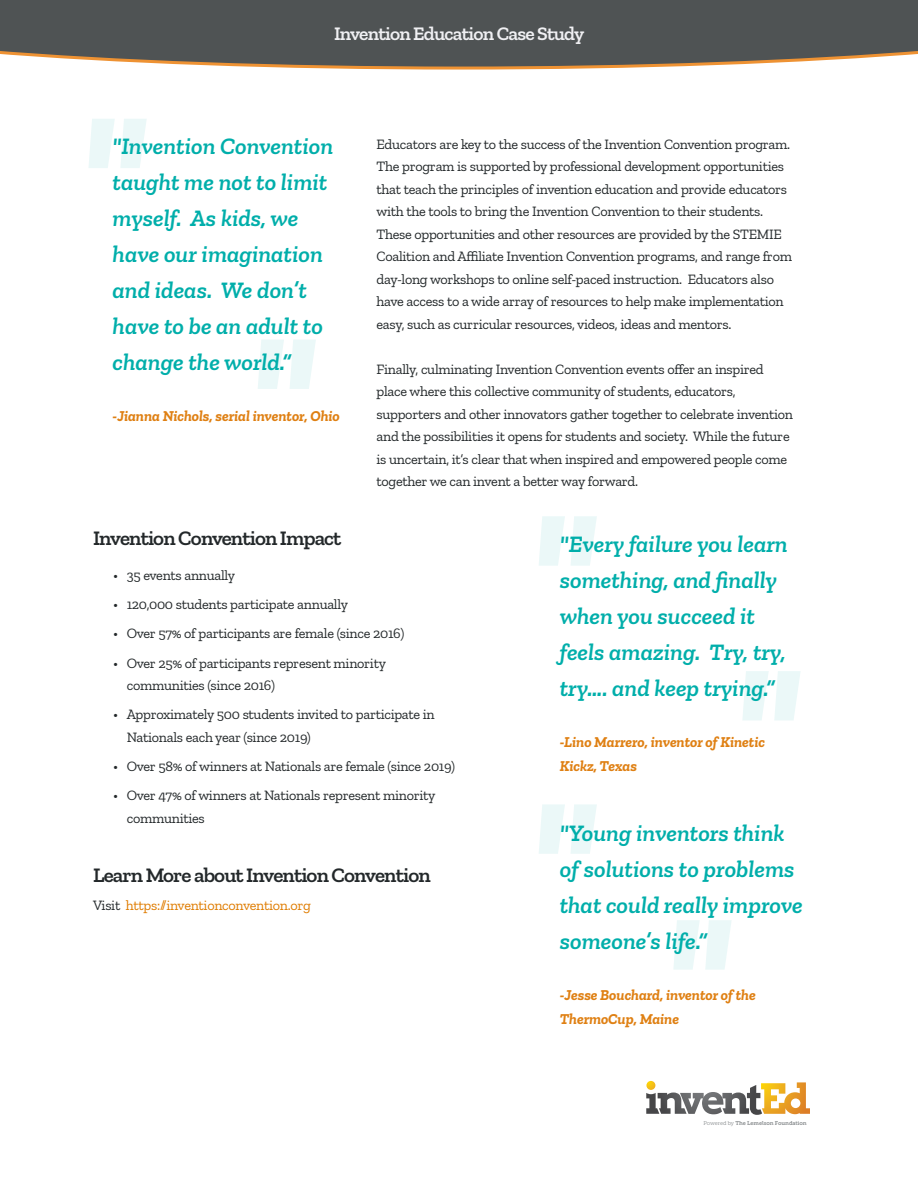
<style>
.page{position:relative;width:918px;height:1188px;background:#fff}
.page>*{position:absolute;margin:0;border:0;box-sizing:border-box;transform-origin:0 0}
.t1{font:italic 600 24px/36px "Zilla Slab";color:#00aeaa}
.t2{font:600 21px "Zilla Slab";letter-spacing:-.04em;color:#23282a}
.t3{font:600 19.5px "Zilla Slab";letter-spacing:-.04em;color:#f0f0f3}
.t4{font:italic 700 15px/24px "Zilla Slab";color:#df8013}
.t5{font:14.25px/22.5px "Zilla Slab";letter-spacing:-.02em;color:#23282a}
.t6{font:14.25px "Zilla Slab";letter-spacing:-.02em;color:#df7c00}
.t7{font:5.55px "Museo Slab 700";letter-spacing:-.01em;color:#878b8d}
.s1{color:#23282a}
.s2{font-family:"Museo Slab 300"}
</style>
<div class="page">
<svg style="left:646px;top:1081px;width:164px;height:34px"></svg>
<svg style="left:0;top:0;width:918px;height:70px;background:#63625f"></svg>
<svg style="left:539px;top:516px;width:58px;height:50px"></svg>
<svg style="left:742px;top:671px;width:59px;height:49px"></svg>
<svg style="left:89px;top:119px;width:58px;height:49px"></svg>
<svg style="left:258px;top:340px;width:58px;height:49px"></svg>
<svg style="left:539px;top:804px;width:58px;height:50px"></svg>
<svg style="left:673px;top:920px;width:58px;height:50px"></svg>
<h3 class="t3" style="left:334px;top:22px;width:252px">Invention Education Case Study</h3>
<h1 class="t1" style="left:113px;top:128px;width:222px">"Invention Convention taught me not to limit myself. As kids, we have our imagination and ideas. We don’t have to be an adult to change the world.”</h1>
<p class="t4" style="left:113px;top:404px;width:229px">-Jianna Nichols, serial inventor, Ohio</p>
<p class="t5" style="left:377px;top:133px;width:417px">Educators are key to the success of the Invention Convention program.<br>The program is supported by professional development opportunities that teach the principles of invention education and provide educators with the tools to bring the Invention Convention to their students.<br>These opportunities and other resources are provided by the STEMIE Coalition and Affiliate Invention Convention programs, and range from day-long workshops to online self-paced instruction. Educators also have access to a wide array of resources to help make implementation easy, such as curricular resources, videos, ideas and mentors.</p>
<p class="t5" style="left:377px;top:358px;width:418px">Finally, culminating Invention Convention events offer an inspired place where this collective community of students, educators, supporters and other innovators gather together to celebrate invention and the possibilities it opens for students and society. While the future is uncertain, it’s clear that when inspired and empowered people come together we can invent a better way forward.</p>
<h2 class="t2" style="left:93px;top:526px;width:250px">Invention Convention Impact</h2>
<p class="t5" style="left:113px;top:564px;width:123px">• 35 events annually</p>
<p class="t5" style="left:113px;top:593px;width:236px">• 120,000 students participate annually</p>
<p class="t5" style="left:113px;top:623px;width:293px">• Over 57% of participants are female (since 2016)</p>
<p class="t5" style="left:127px;top:652px;width:261px;text-indent:-13px">• Over 25% of participants represent minority communities (since 2016)</p>
<p class="t5" style="left:127px;top:704px;width:310px;text-indent:-13px">• Approximately 500 students invited to participate in<br>Nationals each year (since 2019)</p>
<p class="t5" style="left:113px;top:755px;width:343px">• Over 58% of winners at Nationals are female (since 2019)</p>
<p class="t5" style="left:127px;top:785px;width:310px;text-indent:-13px">• Over 47% of winners at Nationals represent minority communities</p>
<h2 class="t2" style="left:93px;top:863px;width:339px">Learn More about Invention Convention</h2>
<p class="t6" style="left:93px;top:898px;width:219px"><span class="s1">Visit</span> https://inventionconvention.org</p>
<h1 class="t1" style="left:560px;top:526px;width:229px">"Every failure you learn something, and finally when you succeed it feels amazing. Try, try, try…. and keep trying.”</h1>
<p class="t4" style="left:560px;top:730px;width:207px">-Lino Marrero, inventor of Kinetic<br>Kickz, Texas</p>
<h1 class="t1" style="left:560px;top:816px;width:244px">"Young inventors think of solutions to problems that could really improve someone’s life.”</h1>
<p class="t4" style="left:560px;top:984px;width:197px">-Jesse Bouchard, inventor of the<br>ThermoCup, Maine</p>
<p class="t7" style="left:703px;top:1119px;width:105px"><span class="s2">Powered by</span> The Lemelson Foundation</p>
</div>
